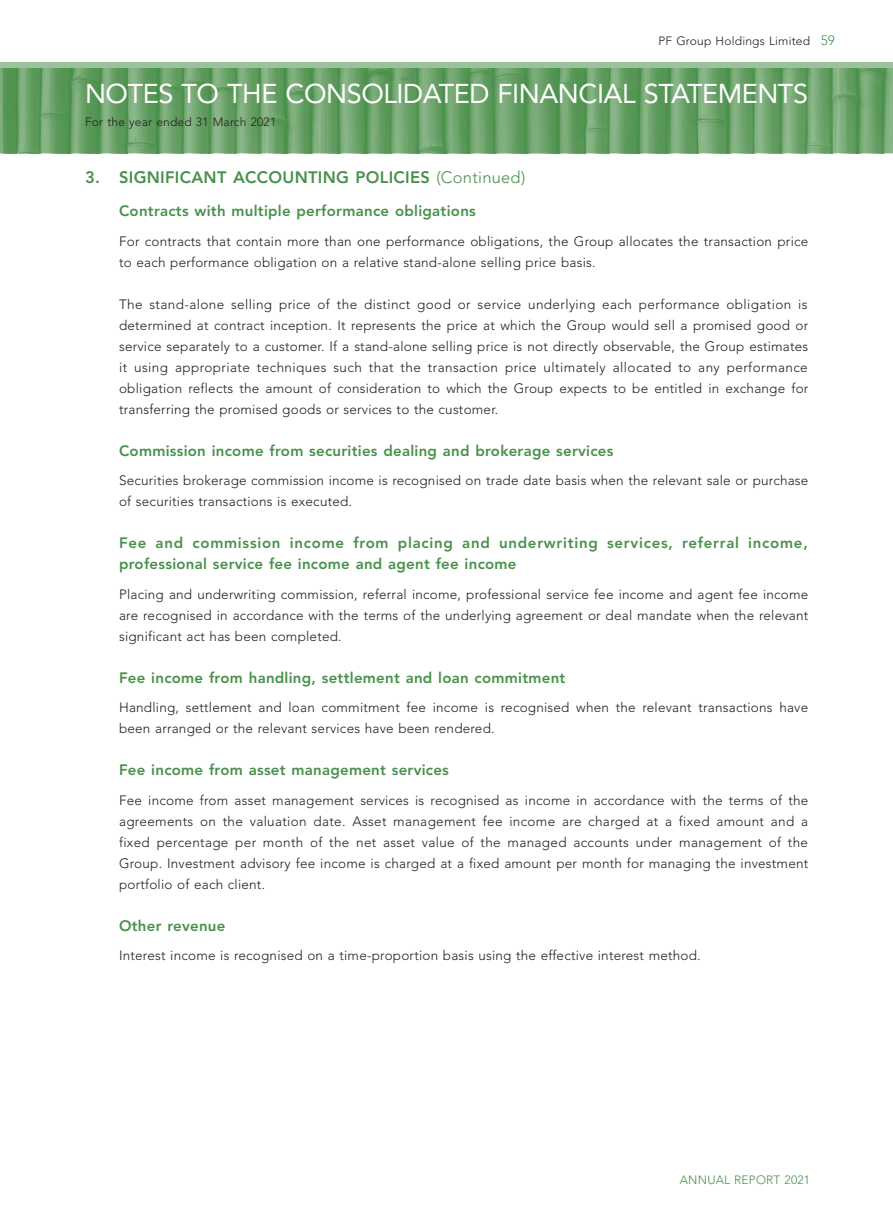
<style>
.page{position:relative;width:893px;height:1212px;background:#fff}
.page>*{position:absolute;margin:0;border:0;box-sizing:border-box;transform-origin:0 0}
.t1{font:27px "Avenir LT Std";letter-spacing:-.015em;color:#fff}
.t2{font:800 16.5px "Avenir LT Std";letter-spacing:.02em;color:#48914b}
.t3{font:800 15px "Avenir LT Std";letter-spacing:.02em;color:#48914b}
.t4{font:800 15px/21px "Avenir LT Std";letter-spacing:.05em;color:#48914b}
.t5{font:300 13.5px/21px "Avenir LT Std";letter-spacing:.015em;color:#231f20}
.t6{font:300 13.5px "Avenir LT Std";color:#48914b}
.t7{font:300 12px "Avenir LT Std";letter-spacing:.015em;color:#231f20}
.t8{font:300 12px "Avenir LT Std";letter-spacing:.015em;color:#48914b}
.s1{font-weight:300}
</style>
<div class="page">
<hr style="left:0;top:63px;width:2px;height:90px;background:#48914b">
<svg style="left:2px;top:63px;width:891px;height:90px;background:#6ca36b"></svg>
<p class="t7" style="left:658px;top:34px;width:153px">PF Group Holdings Limited</p>
<p class="t6" style="left:821px;top:33px;width:16px">59</p>
<h1 class="t1" style="left:85px;top:78px;width:724px">NOTES TO THE CONSOLIDATED FINANCIAL STATEMENTS</h1>
<p class="t7" style="left:85px;top:115px;width:193px">For the year ended 31 March 2021</p>
<p class="t2" style="left:85px;top:167px;width:442px">3. SIGNIFICANT ACCOUNTING POLICIES <span class="s1">(Continued)</span></p>
<p class="t3" style="left:119px;top:202px;width:358px">Contracts with multiple performance obligations</p>
<p class="t5" style="left:119px;top:231px;width:691px">For contracts that contain more than one performance obligations, the Group allocates the transaction price to each performance obligation on a relative stand-alone selling price basis.</p>
<p class="t5" style="left:119px;top:294px;width:691px;text-align:justify">The stand-alone selling price of the distinct good or service underlying each performance obligation is determined at contract inception. It represents the price at which the Group would sell a promised good or service separately to a customer. If a stand-alone selling price is not directly observable, the Group estimates it using appropriate techniques such that the transaction price ultimately allocated to any performance obligation reflects the amount of consideration to which the Group expects to be entitled in exchange for transferring the promised goods or services to the customer.</p>
<p class="t3" style="left:119px;top:442px;width:496px">Commission income from securities dealing and brokerage services</p>
<p class="t5" style="left:119px;top:470px;width:691px">Securities brokerage commission income is recognised on trade date basis when the relevant sale or purchase of securities transactions is executed.</p>
<p class="t4" style="left:119px;top:533px;width:690px">Fee and commission income from placing and underwriting services, referral income, professional service fee income and agent fee income</p>
<p class="t5" style="left:119px;top:584px;width:691px;text-align:justify">Placing and underwriting commission, referral income, professional service fee income and agent fee income are recognised in accordance with the terms of the underlying agreement or deal mandate when the relevant significant act has been completed.</p>
<p class="t3" style="left:119px;top:669px;width:448px">Fee income from handling, settlement and loan commitment</p>
<p class="t5" style="left:119px;top:697px;width:691px">Handling, settlement and loan commitment fee income is recognised when the relevant transactions have been arranged or the relevant services have been rendered.</p>
<p class="t3" style="left:119px;top:761px;width:331px">Fee income from asset management services</p>
<p class="t5" style="left:119px;top:790px;width:691px;text-align:justify">Fee income from asset management services is recognised as income in accordance with the terms of the agreements on the valuation date. Asset management fee income are charged at a fixed amount and a fixed percentage per month of the net asset value of the managed accounts under management of the Group. Investment advisory fee income is charged at a fixed amount per month for managing the investment portfolio of each client.</p>
<p class="t3" style="left:119px;top:917px;width:108px">Other revenue</p>
<p class="t5" style="left:119px;top:945px;width:583px">Interest income is recognised on a time-proportion basis using the effective interest method.</p>
<p class="t8" style="left:680px;top:1172px;width:132px">ANNUAL REPORT 2021</p>
</div>
